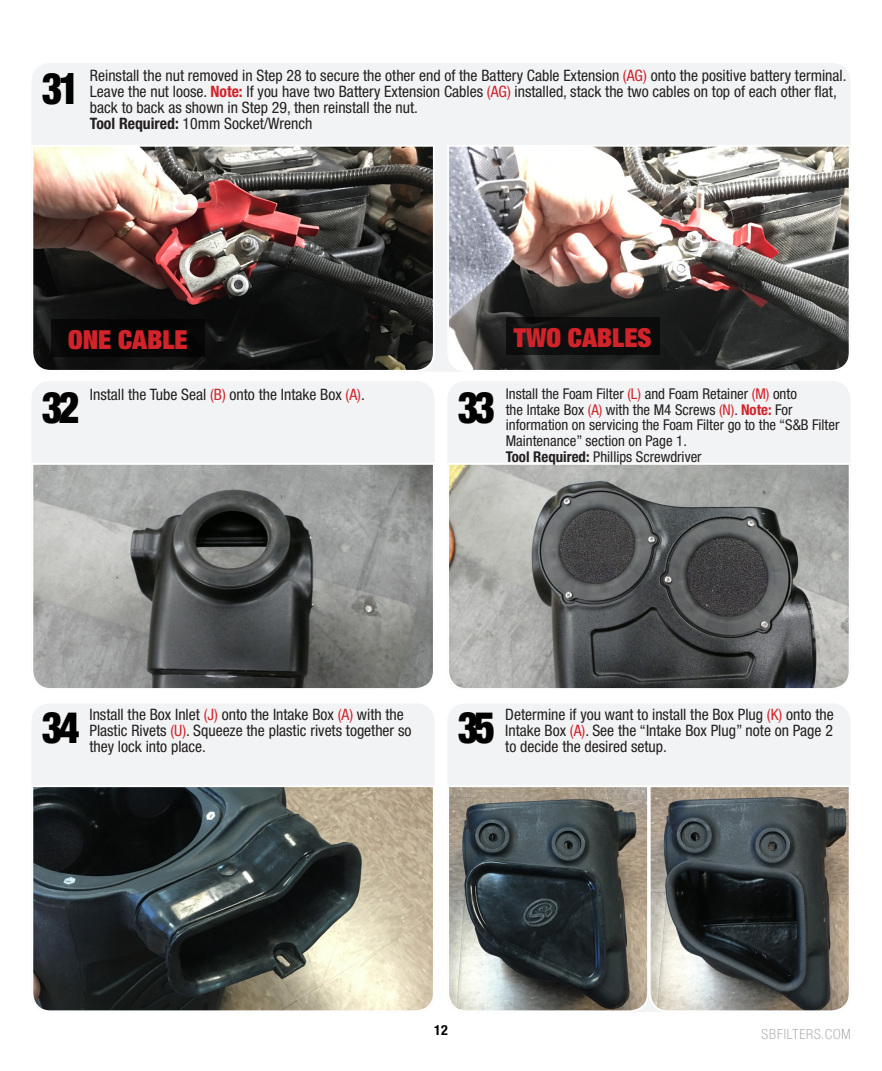
<style>
.page{position:relative;width:882px;height:1071px;background:#fff}
.page>*{position:absolute;margin:0;border:0;box-sizing:border-box;transform-origin:0 0}
.t1{font:900 condensed 43.75px "Helvetica Neue";letter-spacing:-.1em;color:#000;scale:.91 1}
.t2{font:900 expanded 26.25px "Helvetica Neue";color:#d1232a}
.t3{font:condensed 15.75px/15.8px "Helvetica Neue";color:#231f20}
.t4{font:condensed 14.88px/15.8px "Helvetica Neue";color:#231f20}
.t5{font:100 condensed 14px "Helvetica Neue";letter-spacing:.065em;color:#939598}
.t6{font:700 condensed 14px "Helvetica Neue";color:#000}
.s1{color:#d1232a}
.s2{font-weight:700;color:#d1232a}
.s3{font-weight:700}
</style>
<div class="page">
<div style="left:32px;top:381px;width:403px;height:309px;background:#f2f3f4;border-radius:18px"></div>
<div style="left:447px;top:381px;width:404px;height:309px;background:#f2f3f4;border-radius:18px"></div>
<svg style="left:32px;top:463px;width:402px;height:227px;background:#828382"></svg>
<svg style="left:448px;top:463px;width:402px;height:227px;background:#7d7e7d"></svg>
<div style="left:32px;top:63px;width:819px;height:309px;background:#f2f3f4;border-radius:18px"></div>
<img style="left:32px;top:145px;width:402px;height:226px">
<img style="left:448px;top:145px;width:403px;height:227px">
<div style="left:32px;top:703px;width:403px;height:309px;background:#f2f3f4;border-radius:18px"></div>
<div style="left:447px;top:703px;width:404px;height:309px;background:#f2f3f4;border-radius:18px"></div>
<svg style="left:32px;top:786px;width:402px;height:226px;background:#5d5f58"></svg>
<svg style="left:448px;top:786px;width:200px;height:226px;background:#5f6360"></svg>
<svg style="left:648px;top:786px;width:202px;height:226px;background:#616260"></svg>
<div style="left:51px;top:320px;width:154px;height:37px;background:#000"></div>
<div style="left:506px;top:317px;width:154px;height:38px;background:linear-gradient(to right,#131313,#080909)"></div>
<p class="t1" style="left:42px;top:62px;width:43px">31</p>
<p class="t3" style="left:90px;top:68px;width:758px">Reinstall the nut removed in Step 28 to secure the other end of the Battery Cable Extension <span class="s1">(AG)</span> onto the positive battery terminal.<br>Leave the nut loose. <span class="s2">Note:</span> If you have two Battery Extension Cables <span class="s1">(AG)</span> installed, stack the two cables on top of each other flat, back to back as shown in Step 29, then reinstall the nut.</p>
<p class="t3" style="left:90px;top:115px;width:224px"><span class="s3">Tool Required:</span> 10mm Socket/Wrench</p>
<p class="t2" style="left:68px;top:323px;width:121px">ONE CABLE</p>
<p class="t2" style="left:514px;top:320px;width:139px">TWO CABLES</p>
<p class="t3" style="left:90px;top:386px;width:276px">Install the Tube Seal <span class="s1">(B)</span> onto the Intake Box <span class="s1">(A)</span>.</p>
<p class="t1" style="left:42px;top:380px;width:43px">32</p>
<p class="t4" style="left:506px;top:386px;width:335px">Install the Foam Filter <span class="s1">(L)</span> and Foam Retainer <span class="s1">(M)</span> onto<br>the Intake Box <span class="s1">(A)</span> with the M4 Screws <span class="s1">(N)</span>. <span class="s2">Note:</span> For information on servicing the Foam Filter go to the “S&amp;B Filter Maintenance” section on Page 1.</p>
<p class="t4" style="left:506px;top:449px;width:197px"><span class="s3">Tool Required:</span> Phillips Screwdriver</p>
<p class="t1" style="left:458px;top:380px;width:43px">33</p>
<p class="t1" style="left:42px;top:700px;width:43px">34</p>
<p class="t3" style="left:89px;top:707px;width:324px">Install the Box Inlet <span class="s1">(J)</span> onto the Intake Box <span class="s1">(A)</span> with the<br>Plastic Rivets <span class="s1">(U)</span>. Squeeze the plastic rivets together so</p>
<p class="t3" style="left:89px;top:738px;width:118px">they lock into place.</p>
<p class="t1" style="left:458px;top:700px;width:43px">35</p>
<p class="t3" style="left:505px;top:707px;width:330px">Determine if you want to install the Box Plug <span class="s1">(K)</span> onto the<br>Intake Box <span class="s1">(A)</span>. See the “Intake Box Plug” note on Page 2</p>
<p class="t3" style="left:505px;top:738px;width:163px">to decide the desired setup.</p>
<p class="t6" style="left:434px;top:1021px;width:15px">12</p>
<p class="t5" style="left:762px;top:1027px;width:90px">SBFILTERS.COM</p>
</div>
